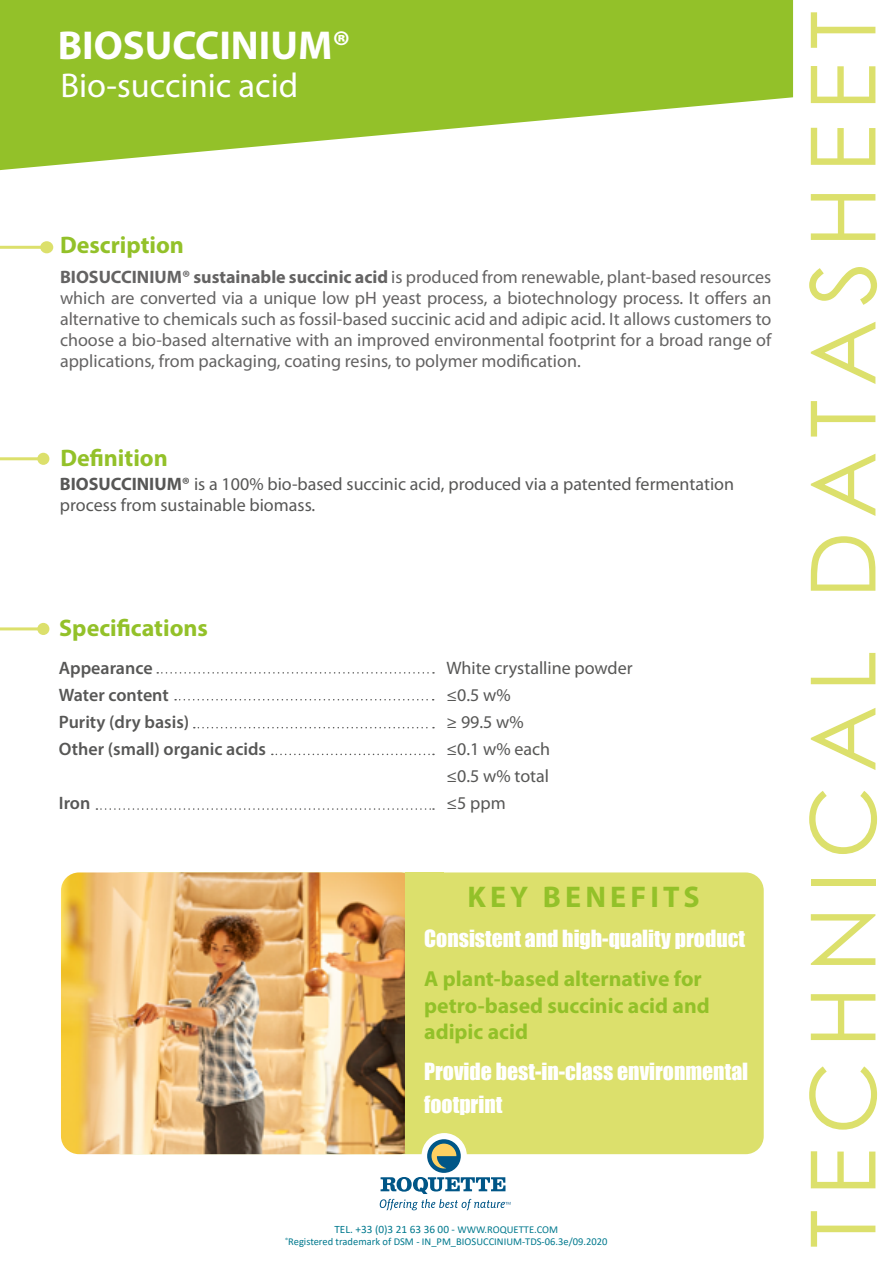
<style>
.page{position:relative;width:893px;height:1263px;background:#fff}
.page>*{position:absolute;margin:0;border:0;box-sizing:border-box;transform-origin:0 0}
.t1{font:90px "Century Gothic";letter-spacing:.15em;color:#dce06c}
.t2{font:700 40.5px "Myriad Pro";color:#fff}
.t3{font:34.5px "Myriad Pro";color:#fff}
.t4{font:700 30px "Myriad Pro";letter-spacing:.14em;color:#93c129}
.t5{font:700 24px "Myriad Pro";color:#93c129}
.t6{font:21.75px/32.4px "Impact";color:#fff}
.t7{font:700 21.75px/26.1px "Myriad Pro";color:#93c129}
.t8{font:18px/21px "Myriad Pro";color:#646363;text-align:justify}
.t9{font:18px/27px "Myriad Pro";color:#575756}
.t10{font:600 18px/27px "Myriad Pro";color:#575756}
.t11{font:11.25px "Calibri";color:#00798e}
.t12{font:10.5px "Calibri";color:#00798e}
.s1{font-weight:700}
.s2{font-size:10.5px}
</style>
<div class="page">
<div style="left:104px;top:872px;width:660px;height:282px;background:#dce06c;border-radius:18px"></div>
<svg style="left:0;top:0;width:793px;height:170px;fill:#93c129"></svg>
<svg style="left:157px;top:672px;width:277px;height:2px"></svg>
<svg style="left:96px;top:808px;width:338px;height:2px"></svg>
<svg style="left:175px;top:699px;width:259px;height:1px"></svg>
<svg style="left:272px;top:754px;width:162px;height:1px"></svg>
<svg style="left:194px;top:727px;width:240px;height:1px"></svg>
<hr style="left:0;top:246px;width:47px;height:3px;background:#dce06c">
<div style="left:40px;top:241px;width:13px;height:12px;background:#dce06c;border-radius:50%"></div>
<hr style="left:0;top:457px;width:43px;height:3px;background:#dce06c">
<div style="left:37px;top:453px;width:12px;height:12px;background:#dce06c;border-radius:50%"></div>
<hr style="left:0;top:627px;width:43px;height:3px;background:#dce06c">
<div style="left:37px;top:623px;width:12px;height:12px;background:#dce06c;border-radius:50%"></div>
<img style="left:61px;top:872px;width:345px;height:282px">
<div style="left:405px;top:872px;width:39px;height:281px;background:#dce06c"></div>
<div style="left:422px;top:1133px;width:45px;height:45px;background:#fff;border-radius:50%"></div>
<svg style="left:427px;top:1139px;width:34px;height:34px"></svg>
<svg style="left:431px;top:1143px;width:25px;height:25px"></svg>
<svg style="left:380px;top:1177px;width:130px;height:33px"></svg>
<h2 class="t2" style="left:58px;top:19px;width:295px">BIOSUCCINIUM®</h2>
<h3 class="t3" style="left:60px;top:64px;width:239px">Bio-succinic acid</h3>
<h3 class="t5" style="left:60px;top:229px;width:125px">Description</h3>
<p class="t8" style="left:60px;top:266px;width:713px"><span class="s1">BIOSUCCINIUM® sustainable succinic acid</span> is produced from renewable, plant-based resources which are converted via a unique low pH yeast process, a biotechnology process. It offers an alternative to chemicals such as fossil-based succinic acid and adipic acid. It allows customers to choose a bio-based alternative with an improved environmental footprint for a broad range of applications, from packaging, coating resins, to polymer modification.</p>
<h3 class="t5" style="left:60px;top:442px;width:109px">Definition</h3>
<p class="t9" style="left:60px;top:473px;width:676px;line-height:21.6px"><span class="s1">BIOSUCCINIUM®</span> is a 100% bio-based succinic acid, produced via a patented fermentation process from sustainable biomass.</p>
<h3 class="t5" style="left:59px;top:612px;width:150px">Specifications</h3>
<p class="t10" style="left:59px;top:654px;width:209px">Appearance<br>Water content<br>Purity (dry basis)<br>Other (small) organic acids</p>
<p class="t10" style="left:59px;top:789px;width:33px">Iron</p>
<p class="t9" style="left:446px;top:654px;width:188px">White crystalline powder ≤0.5 w%<br>≥ 99.5 w%<br>≤0.1 w% each<br>≤0.5 w% total<br>≤5 ppm</p>
<h3 class="t4" style="left:467px;top:878px;width:234px">KEY BENEFITS</h3>
<p class="t6" style="left:424px;top:921px;width:322px">Consistent and high-quality product</p>
<p class="t7" style="left:424px;top:965px;width:287px">A plant-based alternative for petro-based succinic acid and adipic acid</p>
<p class="t6" style="left:424px;top:1055px;width:326px">Provide best-in-class environmental footprint</p>
<p class="t11" style="left:334px;top:1221px;width:225px">TEL. +33 (0)3 21 63 36 00 - <span class="s2">WWW.ROQUETTE.COM</span></p>
<p class="t12" style="left:285px;top:1234px;width:324px"><sup>®</sup>Registered trademark of DSM - IN_PM_BIOSUCCINIUM-TDS-06.3e/09.2020</p>
<h1 class="t1" style="left:780px;top:1248px;width:1239px;rotate:-90deg">TECHNICAL DATASHEET</h1>
</div>
